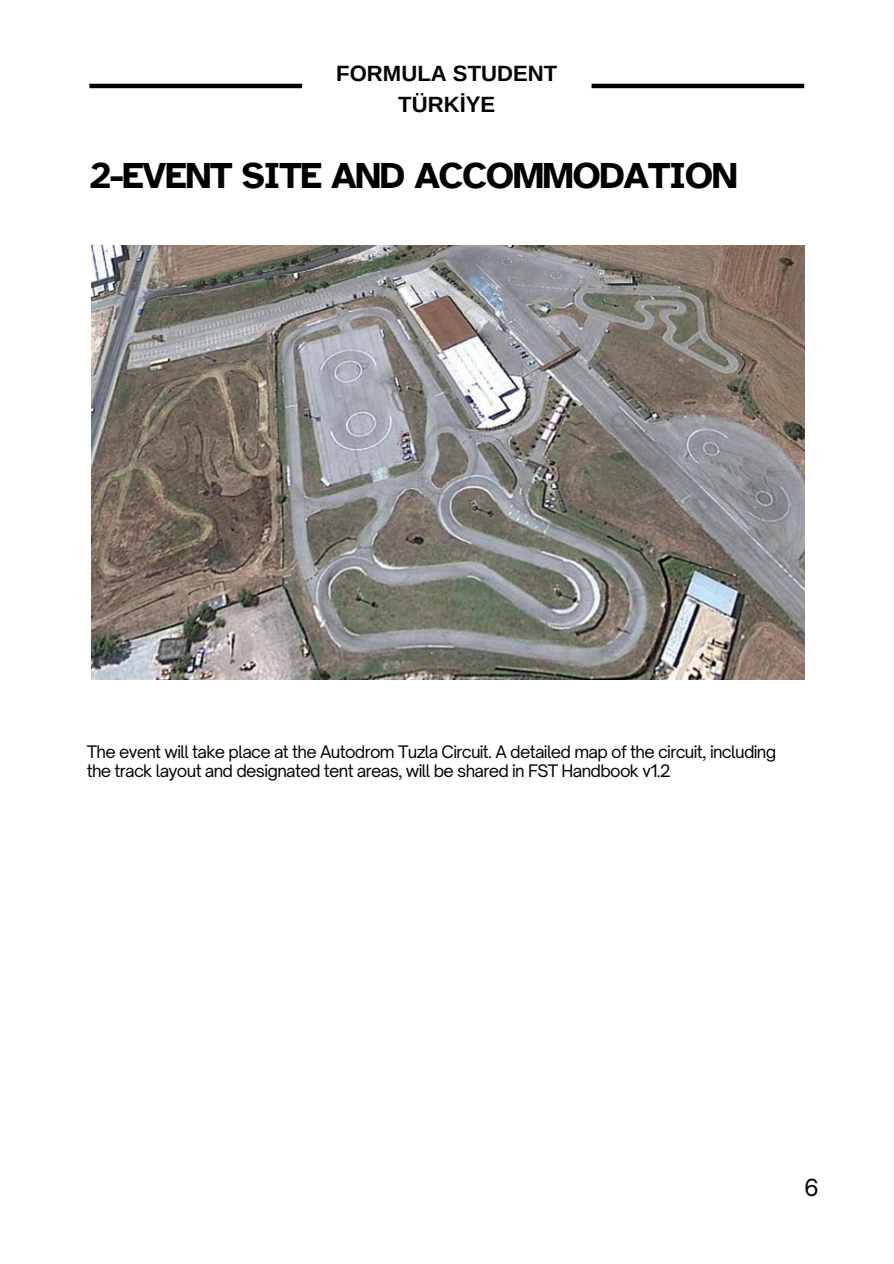
<style>
.page{position:relative;width:894px;height:1264px;background:#fff}
.page>*{position:absolute;margin:0;border:0;box-sizing:border-box;transform-origin:0 0}
.t1{font:700 37.2px "Atkinson Hyperlegible";letter-spacing:-.04em;color:#000}
.t2{font:22.5px "Open Sauce One";color:#000}
.t3{font:700 22.05px/30.9px "Arimo";color:#000;text-align:center}
.t4{font:16.5px/19.2px "Open Sauce One";letter-spacing:-.04em;color:#000}
</style>
<div class="page">
<img style="left:92px;top:246px;width:712px;height:433px">
<hr style="left:89px;top:84px;width:213px;height:4px;background:#000">
<hr style="left:591px;top:84px;width:213px;height:4px;background:#000">
<p class="t3" style="left:336px;top:58px;width:222px">FORMULA STUDENT<br>TÜRKİYE</p>
<p class="t1" style="left:89px;top:153px;width:650px">2-EVENT SITE AND ACCOMMODATION</p>
<h2 class="t4" style="left:87px;top:741px;width:690px">The event will take place at the Autodrom Tuzla Circuit. A detailed map of the circuit, including the track layout and designated tent areas, will be shared in FST Handbook v1.2</h2>
<h2 class="t2" style="left:804px;top:1172px;width:16px">6</h2>
</div>
